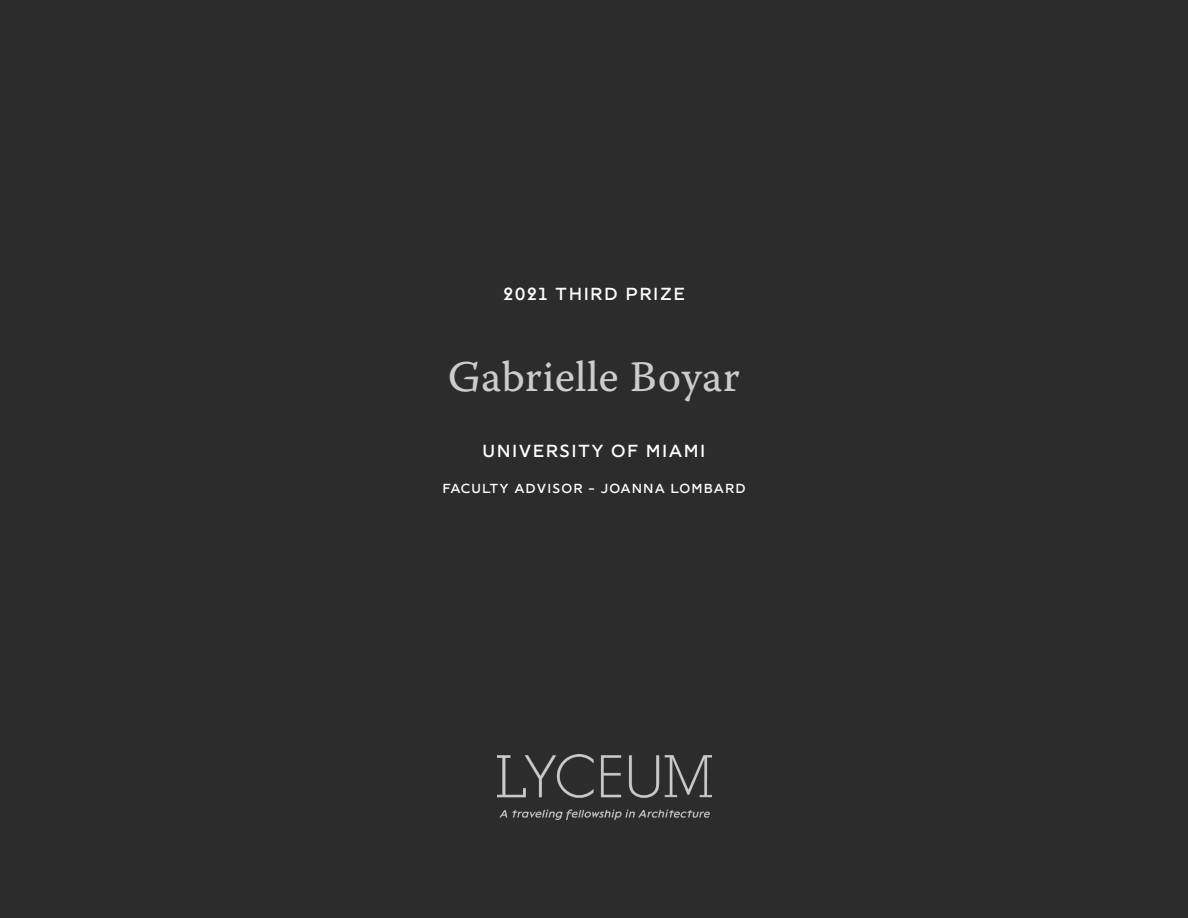
<style>
.page{position:relative;width:1188px;height:918px;background:#2c2c2d}
.page>*{position:absolute;margin:0;border:0;box-sizing:border-box;transform-origin:0 0}
.t1{font:43.5px "Warnock Pro Capt";color:#ccc}
.t2{font:18px "Lack";letter-spacing:.08em;color:#fff}
.t3{font:13.5px "Lack";letter-spacing:.08em;color:#fff}
</style>
<div class="page">
<img style="left:497px;top:754px;width:214px;height:66px">
<p class="t2" style="left:503px;top:283px;width:184px">2021 THIRD PRIZE</p>
<p class="t1" style="left:448px;top:350px;width:294px">Gabrielle Boyar</p>
<p class="t2" style="left:483px;top:439px;width:224px">UNIVERSITY OF MIAMI</p>
<p class="t3" style="left:442px;top:480px;width:305px">FACULTY ADVISOR - JOANNA LOMBARD</p>
</div>
